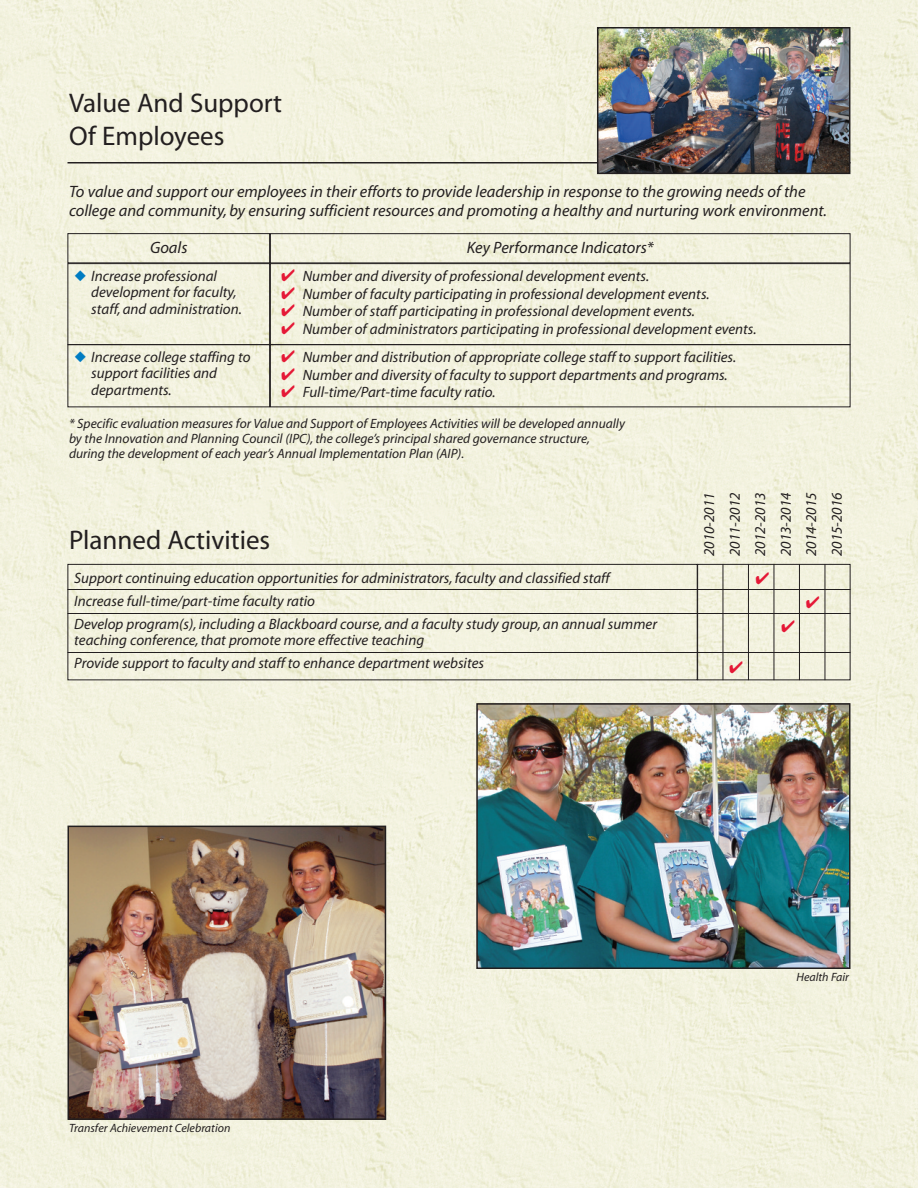
<style>
.page{position:relative;width:918px;height:1188px;background:#f3f2df}
.page>*{position:absolute;margin:0;border:0;box-sizing:border-box;transform-origin:0 0}
.t1{font:27px/32.4px "Myriad";color:#231f20}
.t2{font:italic 16.5px/19.5px "Myriad";color:#231f20}
.t3{font:italic 15px/25.5px "Myriad";color:#231f20}
.t4{font:italic 13.5px/15px "Myriad";color:#231f20}
.t5{font:italic 12px "Myriad";color:#231f20}
.s1{color:#007cc2}
.s2{color:#e51836}
</style>
<div class="page">
<img style="left:71px;top:829px;width:312px;height:288px">
<div style="left:68px;top:826px;width:318px;height:294px;border:2px solid #231f20"></div>
<img style="left:479px;top:706px;width:369px;height:260px">
<div style="left:476px;top:703px;width:375px;height:266px;border:2px solid #231f20"></div>
<div style="left:68px;top:564px;width:630px;height:116px;border:1px solid #231f20"></div>
<div style="left:697px;top:564px;width:153px;height:116px;border:1px solid #231f20"></div>
<hr style="left:68px;top:162px;width:782px;height:2px;background:#231f20">
<img style="left:600px;top:30px;width:247px;height:141px">
<div style="left:597px;top:27px;width:253px;height:147px;border:2px solid #231f20"></div>
<hr style="left:68px;top:589px;width:782px;height:1px;background:#231f20">
<hr style="left:68px;top:613px;width:782px;height:1px;background:#231f20">
<hr style="left:68px;top:652px;width:782px;height:1px;background:#231f20">
<hr style="left:723px;top:564px;width:1px;height:116px;background:#231f20">
<hr style="left:748px;top:564px;width:1px;height:116px;background:#231f20">
<hr style="left:774px;top:564px;width:1px;height:116px;background:#231f20">
<hr style="left:799px;top:564px;width:1px;height:116px;background:#231f20">
<hr style="left:825px;top:564px;width:1px;height:116px;background:#231f20">
<div style="left:68px;top:233px;width:202px;height:30px;border:1px solid #231f20"></div>
<div style="left:270px;top:233px;width:580px;height:30px;border:1px solid #231f20"></div>
<div style="left:68px;top:263px;width:202px;height:82px;border:1px solid #231f20"></div>
<div style="left:270px;top:263px;width:580px;height:82px;border:1px solid #231f20"></div>
<div style="left:68px;top:344px;width:202px;height:63px;border:1px solid #231f20"></div>
<div style="left:270px;top:344px;width:580px;height:63px;border:1px solid #231f20"></div>
<svg style="left:730px;top:663px;width:13px;height:8px"></svg>
<h1 class="t1" style="left:69px;top:89px;width:215px">Value And Support<br>Of Employees</h1>
<p class="t2" style="left:69px;top:183px;width:760px">To value and support our employees in their efforts to provide leadership in response to the growing needs of the college and community, by ensuring sufficient resources and promoting a healthy and nurturing work environment.</p>
<p class="t2" style="left:150px;top:239px;width:39px">Goals</p>
<p class="t2" style="left:467px;top:239px;width:188px">Key Performance Indicators*</p>
<p class="t3" style="left:91px;top:269px;width:152px;line-height:16.8px;text-indent:-17px"><span class="s1">◆</span> Increase professional development for faculty, staff, and administration.</p>
<p class="t3" style="left:281px;top:264px;width:370px"><span class="s2">✔</span> Number and diversity of professional development events.</p>
<p class="t3" style="left:281px;top:282px;width:430px"><span class="s2">✔</span> Number of faculty participating in professional development events.</p>
<p class="t3" style="left:281px;top:300px;width:415px"><span class="s2">✔</span> Number of staff participating in professional development events.</p>
<p class="t3" style="left:281px;top:318px;width:477px"><span class="s2">✔</span> Number of administrators participating in professional development events.</p>
<p class="t3" style="left:91px;top:350px;width:161px;line-height:16.8px;text-indent:-17px"><span class="s1">◆</span> Increase college staffing to support facilities and departments.</p>
<p class="t3" style="left:281px;top:345px;width:457px"><span class="s2">✔</span> Number and distribution of appropriate college staff to support facilities.</p>
<p class="t3" style="left:281px;top:363px;width:448px"><span class="s2">✔</span> Number and diversity of faculty to support departments and programs.</p>
<p class="t3" style="left:281px;top:381px;width:216px"><span class="s2">✔</span> Full-time/Part-time faculty ratio.</p>
<p class="t4" style="left:69px;top:417px;width:558px">* Specific evaluation measures for Value and Support of Employees Activities will be developed annually by the Innovation and Planning Council (IPC), the college’s principal shared governance structure, during the development of each year’s Annual Implementation Plan (AIP).</p>
<h1 class="t1" style="left:69px;top:526px;width:203px">Planned Activities</h1>
<p class="t3" style="left:74px;top:568px;width:584px;line-height:23px">Support continuing education opportunities for administrators, faculty and classified staff<br>Increase full-time/part-time faculty ratio<br>Develop program(s), including a Blackboard course, and a faculty study group, an annual summer</p>
<p class="t3" style="left:74px;top:630px;width:411px;line-height:23px">teaching conference, that promote more effective teaching<br>Provide support to faculty and staff to enhance department websites</p>
<p class="t3" style="left:698px;top:556px;width:65px;text-align:justify;rotate:-90deg">2010-2011<br>2011-2012<br>2012-2013<br>2013-2014<br>2014-2015<br>2015-2016</p>
<p class="t5" style="left:69px;top:1123px;width:163px">Transfer Achievement Celebration</p>
<p class="t5" style="left:796px;top:973px;width:54px">Health Fair</p>
</div>
